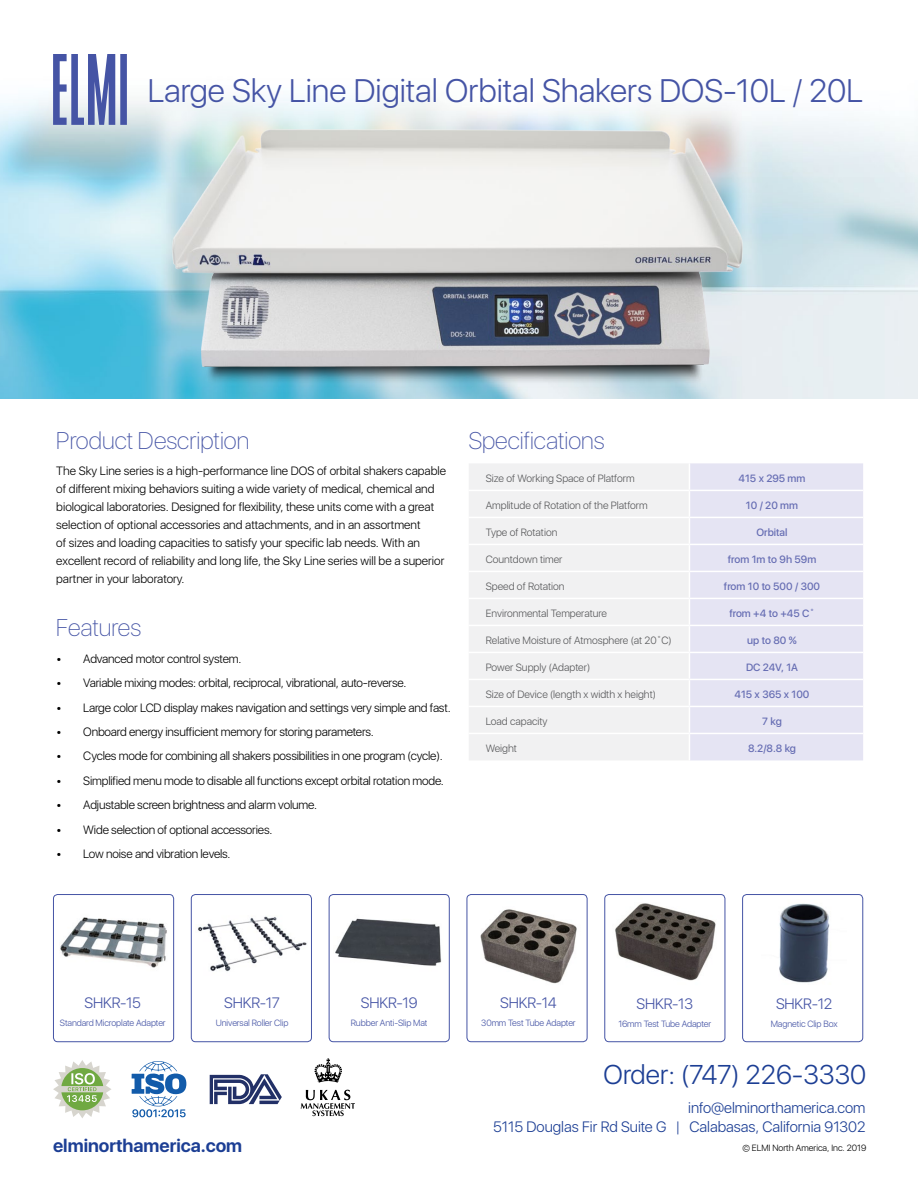
<style>
.page{position:relative;width:918px;height:1188px;background:#fff}
.page>*{position:absolute;margin:0;border:0;box-sizing:border-box;transform-origin:0 0}
.t1{font:300 32.4px "SFUI Display";color:#4554a5}
.t2{font:300 27px "SFUI Display";color:#1c3e94}
.t3{font:100 24px "SFUI Display";color:#4554a5}
.t4{font:700 18px "SFUI Display";color:#1c3e94}
.t5{font:300 15px/19px "SFUI Display";color:#1c3e94;text-align:right}
.t6{font:300 15px "SFUI Display";letter-spacing:-.01em;color:#4554a5}
.t7{font:300 12px/18px "SFUI Display";letter-spacing:-.015em;color:#000}
.t8{font:300 10.5px "SFUI Display";color:#58595b}
.t9{font:500 10.5px "SFUI Display";color:#666db3}
.t10{font:300 9px "SFUI Display";letter-spacing:-.01em;color:#4554a5}
.t11{font:300 9px "SFUI Display";color:#000}
</style>
<div class="page">
<img style="left:0;top:98px;width:918px;height:300px">
<img style="left:168px;top:124px;width:581px;height:274px">
<div style="left:469px;top:464px;width:219px;height:296px;background:#f1f1f2"></div>
<div style="left:690px;top:463px;width:173px;height:297px;background:#e5e4f3"></div>
<hr style="left:469px;top:490px;width:220px;height:1px;background:#fff">
<hr style="left:689px;top:490px;width:174px;height:1px;background:#fff">
<hr style="left:469px;top:517px;width:220px;height:1px;background:#fff">
<hr style="left:689px;top:517px;width:174px;height:1px;background:#fff">
<hr style="left:469px;top:544px;width:220px;height:1px;background:#fff">
<hr style="left:689px;top:544px;width:174px;height:1px;background:#fff">
<hr style="left:469px;top:571px;width:220px;height:1px;background:#fff">
<hr style="left:689px;top:571px;width:174px;height:1px;background:#fff">
<hr style="left:469px;top:598px;width:220px;height:1px;background:#fff">
<hr style="left:689px;top:598px;width:174px;height:1px;background:#fff">
<hr style="left:469px;top:625px;width:220px;height:1px;background:#fff">
<hr style="left:689px;top:625px;width:174px;height:1px;background:#fff">
<hr style="left:469px;top:652px;width:220px;height:1px;background:#fff">
<hr style="left:689px;top:652px;width:174px;height:1px;background:#fff">
<hr style="left:469px;top:679px;width:220px;height:1px;background:#fff">
<hr style="left:689px;top:679px;width:174px;height:1px;background:#fff">
<hr style="left:469px;top:706px;width:220px;height:1px;background:#fff">
<hr style="left:689px;top:706px;width:174px;height:1px;background:#fff">
<hr style="left:469px;top:733px;width:220px;height:1px;background:#fff">
<hr style="left:689px;top:733px;width:174px;height:1px;background:#fff">
<svg style="left:53px;top:1060px;width:58px;height:58px"></svg>
<svg style="left:210px;top:1074px;width:72px;height:30px"></svg>
<svg style="left:132px;top:1061px;width:54px;height:56px"></svg>
<svg style="left:301px;top:1090px;width:54px;height:26px"></svg>
<svg style="left:315px;top:1058px;width:27px;height:25px"></svg>
<img style="left:60px;top:917px;width:107px;height:51px">
<img style="left:198px;top:916px;width:109px;height:56px">
<img style="left:335px;top:918px;width:107px;height:48px">
<img style="left:480px;top:909px;width:97px;height:75px">
<img style="left:615px;top:903px;width:101px;height:78px">
<img style="left:779px;top:903px;width:51px;height:80px">
<div style="left:191px;top:894px;width:121px;height:148px;border:1px solid #4554a5;border-radius:4px"></div>
<div style="left:467px;top:894px;width:120px;height:148px;border:1px solid #4554a5;border-radius:4px"></div>
<div style="left:742px;top:894px;width:121px;height:148px;border:1px solid #4554a5;border-radius:4px"></div>
<div style="left:53px;top:894px;width:121px;height:148px;border:1px solid #4554a5;border-radius:4px"></div>
<div style="left:329px;top:894px;width:121px;height:148px;border:1px solid #4554a5;border-radius:4px"></div>
<div style="left:604px;top:894px;width:121px;height:148px;border:1px solid #4554a5;border-radius:4px"></div>
<svg style="left:53px;top:54px;width:74px;height:71px"></svg>
<h1 class="t1" style="left:148px;top:69px;width:717px">Large Sky Line Digital Orbital Shakers DOS-10L / 20L</h1>
<h3 class="t3" style="left:56px;top:424px;width:195px">Product Description</h3>
<p class="t7" style="left:56px;top:463px;width:391px">The Sky Line series is a high-performance line DOS of orbital shakers capable of different mixing behaviors suiting a wide variety of medical, chemical and biological laboratories. Designed for flexibility, these units come with a great selection of optional accessories and attachments, and in an assortment<br>of sizes and loading capacities to satisfy your specific lab needs. With an excellent record of reliability and long life, the Sky Line series will be a superior partner in your laboratory.</p>
<h3 class="t3" style="left:56px;top:612px;width:86px">Features</h3>
<p class="t7" style="left:56px;top:650px;width:187px">• Advanced motor control system.</p>
<p class="t7" style="left:56px;top:675px;width:352px">• Variable mixing modes: orbital, reciprocal, vibrational, auto-reverse.</p>
<p class="t7" style="left:56px;top:699px;width:396px">• Large color LCD display makes navigation and settings very simple and fast.</p>
<p class="t7" style="left:56px;top:724px;width:319px">• Onboard energy insufficient memory for storing parameters.</p>
<p class="t7" style="left:56px;top:748px;width:388px">• Cycles mode for combining all shakers possibilities in one program (cycle).</p>
<p class="t7" style="left:56px;top:772px;width:389px">• Simplified menu mode to disable all functions except orbital rotation mode.</p>
<p class="t7" style="left:56px;top:797px;width:262px">• Adjustable screen brightness and alarm volume.</p>
<p class="t7" style="left:56px;top:821px;width:218px">• Wide selection of optional accessories.</p>
<p class="t7" style="left:56px;top:845px;width:176px">• Low noise and vibration levels.</p>
<h3 class="t3" style="left:469px;top:424px;width:138px">Specifications</h3>
<p class="t8" style="left:486px;top:471px;width:150px">Size of Working Space of Platform</p>
<p class="t9" style="left:739px;top:471px;width:68px">415 x 295 mm</p>
<p class="t8" style="left:486px;top:498px;width:163px">Amplitude of Rotation of the Platform</p>
<p class="t9" style="left:746px;top:498px;width:54px">10 / 20 mm</p>
<p class="t8" style="left:486px;top:525px;width:73px">Type of Rotation</p>
<p class="t9" style="left:756px;top:525px;width:33px">Orbital</p>
<p class="t8" style="left:486px;top:552px;width:78px">Countdown timer</p>
<p class="t9" style="left:728px;top:552px;width:90px">from 1m to 9h 59m</p>
<p class="t8" style="left:486px;top:579px;width:80px">Speed of Rotation</p>
<p class="t9" style="left:724px;top:579px;width:98px">from 10 to 500 / 300</p>
<p class="t8" style="left:486px;top:606px;width:123px">Environmental Temperature</p>
<p class="t9" style="left:729px;top:606px;width:87px">from +4 to +45 C˚</p>
<p class="t8" style="left:486px;top:633px;width:187px">Relative Moisture of Atmosphere (at 20˚C)</p>
<p class="t9" style="left:747px;top:633px;width:51px">up to 80 %</p>
<p class="t8" style="left:486px;top:660px;width:106px">Power Supply (Adapter)</p>
<p class="t9" style="left:746px;top:660px;width:54px">DC 24V, 1A</p>
<p class="t8" style="left:486px;top:687px;width:172px">Size of Device (length x width x height)</p>
<p class="t9" style="left:735px;top:687px;width:76px">415 x 365 x 100</p>
<p class="t8" style="left:486px;top:714px;width:63px">Load capacity</p>
<p class="t9" style="left:762px;top:714px;width:21px">7 kg</p>
<p class="t8" style="left:486px;top:741px;width:33px">Weight</p>
<p class="t9" style="left:748px;top:741px;width:49px">8.2/8.8 kg</p>
<p class="t6" style="left:85px;top:993px;width:58px">SHKR-15</p>
<p class="t10" style="left:60px;top:1017px;width:107px">Standard Microplate Adapter</p>
<p class="t6" style="left:224px;top:993px;width:57px">SHKR-17</p>
<p class="t10" style="left:216px;top:1017px;width:74px">Universal Roller Clip</p>
<h3 class="t4" style="left:53px;top:1133px;width:191px">elminorthamerica.com</h3>
<p class="t6" style="left:361px;top:993px;width:58px">SHKR-19</p>
<p class="t10" style="left:351px;top:1017px;width:78px">Rubber Anti-Slip Mat</p>
<p class="t6" style="left:500px;top:993px;width:58px">SHKR-14</p>
<p class="t10" style="left:481px;top:1017px;width:96px">30mm Test Tube Adapter</p>
<p class="t6" style="left:776px;top:993px;width:58px">SHKR-12</p>
<p class="t10" style="left:771px;top:1017px;width:68px">Magnetic Clip Box</p>
<h2 class="t2" style="left:604px;top:1057px;width:264px">Order: (747) 226-3330</h2>
<p class="t5" style="left:493px;top:1099px;width:374px">info@elminorthamerica.com<br>5115 Douglas Fir Rd Suite G | Calabasas, California 91302</p>
<p class="t11" style="left:742px;top:1142px;width:125px">© ELMI North America, Inc. 2019</p>
<p class="t6" style="left:637px;top:993px;width:58px">SHKR-13</p>
<p class="t10" style="left:618px;top:1017px;width:94px">16mm Test Tube Adapter</p>
</div>
